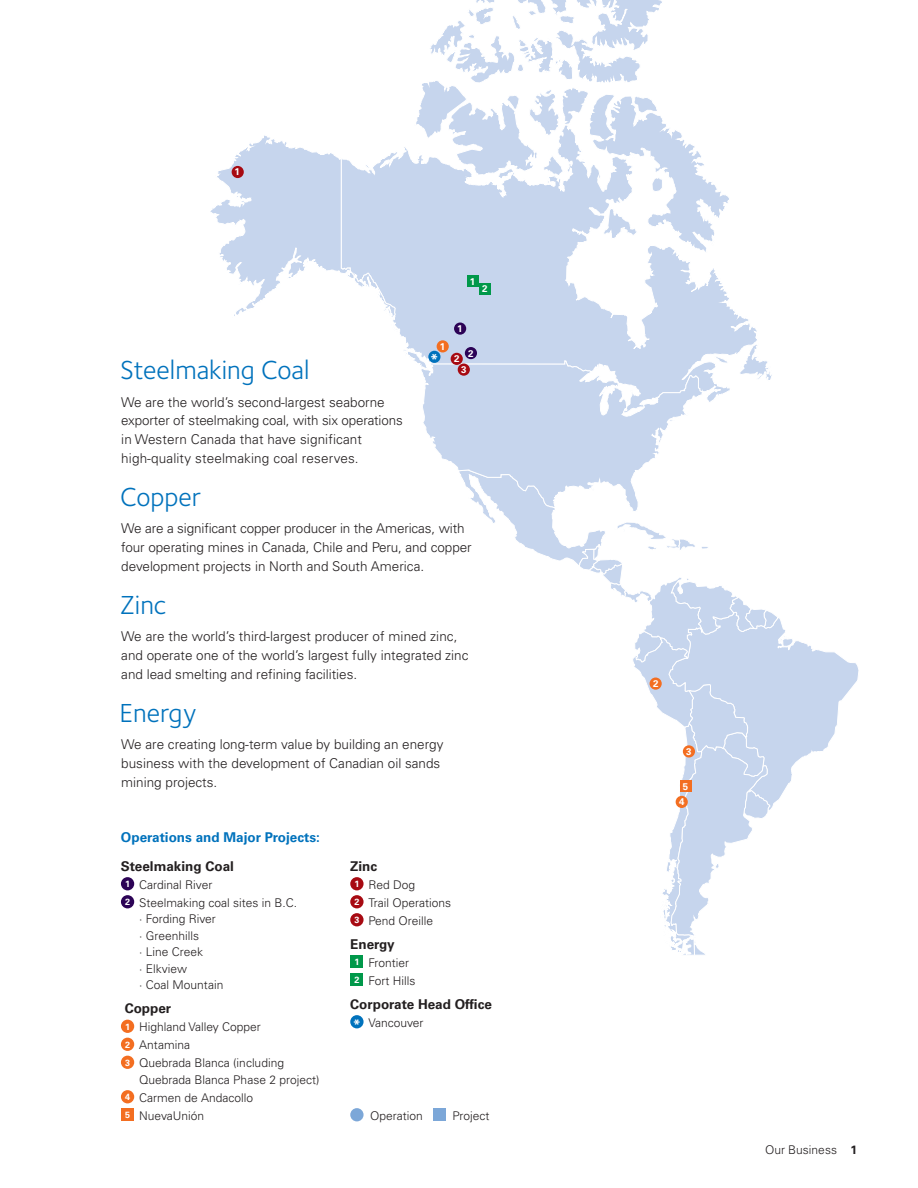
<style>
.page{position:relative;width:918px;height:1188px;background:#fff}
.page>*{position:absolute;margin:0;border:0;box-sizing:border-box;transform-origin:0 0}
.t1{font:27px "Foundry Sterling";color:#0072bc}
.t2{font:700 14.1px "Univers";color:#fff}
.t3{font:300 13.5px/18.8px "Univers";color:#231f20}
.t4{font:700 13.5px "Univers";color:#231f20}
.t5{font:700 13.5px "Univers";color:#0072bc}
.t6{font:300 12px/18px "Univers";color:#231f20}
.t7{font:700 9.75px "Univers";color:#fff}
.s1{font-weight:700;font-size:9px;color:#fff}
.s2{font-weight:700;font-size:13.5px;color:#fff}
.s3{font-weight:700}
</style>
<div class="page">
<svg style="left:398px;top:147px;width:359px;height:196px"></svg>
<svg style="left:210px;top:135px;width:188px;height:193px"></svg>
<svg style="left:404px;top:343px;width:455px;height:612px"></svg>
<svg style="left:414px;top:0;width:316px;height:253px"></svg>
<div style="left:676px;top:796px;width:12px;height:12px;background:#f36e21;border-radius:50%"></div>
<div style="left:683px;top:745px;width:12px;height:13px;background:#f36e21;border-radius:50%"></div>
<div style="left:650px;top:678px;width:12px;height:12px;background:#f36e21;border-radius:50%"></div>
<div style="left:437px;top:340px;width:12px;height:12px;background:#f36e21;border-radius:50%"></div>
<div style="left:454px;top:323px;width:12px;height:12px;background:#2c0356;border-radius:50%"></div>
<div style="left:465px;top:347px;width:12px;height:12px;background:#2c0356;border-radius:50%"></div>
<div style="left:458px;top:364px;width:12px;height:12px;background:#a70a12;border-radius:50%"></div>
<div style="left:451px;top:353px;width:12px;height:12px;background:#a70a12;border-radius:50%"></div>
<div style="left:232px;top:166px;width:12px;height:12px;background:#a70a12;border-radius:50%"></div>
<div style="left:467px;top:276px;width:12px;height:11px;background:#00984a"></div>
<div style="left:479px;top:283px;width:11px;height:11px;background:#00984a"></div>
<div style="left:680px;top:781px;width:11px;height:11px;background:#f36e21"></div>
<div style="left:428px;top:351px;width:13px;height:12px;background:#0072bc;border-radius:50%"></div>
<div style="left:121px;top:877px;width:13px;height:13px;background:#2c0356;border-radius:50%"></div>
<div style="left:121px;top:895px;width:13px;height:13px;background:#2c0356;border-radius:50%"></div>
<div style="left:121px;top:1020px;width:13px;height:13px;background:#f36e21;border-radius:50%"></div>
<div style="left:121px;top:1038px;width:13px;height:13px;background:#f36e21;border-radius:50%"></div>
<div style="left:121px;top:1056px;width:13px;height:13px;background:#f36e21;border-radius:50%"></div>
<div style="left:121px;top:1090px;width:13px;height:13px;background:#f36e21;border-radius:50%"></div>
<div style="left:121px;top:1108px;width:13px;height:13px;background:#f36e21"></div>
<div style="left:350px;top:877px;width:14px;height:13px;background:#a70a12;border-radius:50%"></div>
<div style="left:350px;top:895px;width:14px;height:13px;background:#a70a12;border-radius:50%"></div>
<div style="left:350px;top:913px;width:14px;height:13px;background:#a70a12;border-radius:50%"></div>
<div style="left:350px;top:955px;width:13px;height:13px;background:#00984a"></div>
<div style="left:350px;top:973px;width:13px;height:13px;background:#00984a"></div>
<div style="left:350px;top:1015px;width:14px;height:13px;background:#0072bc;border-radius:50%"></div>
<div style="left:350px;top:1108px;width:14px;height:13px;background:#7ca7d8;border-radius:50%"></div>
<div style="left:433px;top:1108px;width:13px;height:13px;background:#7ca7d8"></div>
<p class="t7" style="left:235px;top:166px;width:7px">1</p>
<p class="t7" style="left:470px;top:276px;width:7px">1</p>
<p class="t7" style="left:482px;top:283px;width:7px">2</p>
<p class="t7" style="left:457px;top:323px;width:7px">1</p>
<p class="t7" style="left:440px;top:341px;width:7px">1</p>
<p class="t7" style="left:468px;top:347px;width:7px">2</p>
<p class="t2" style="left:431px;top:351px;width:9px">*</p>
<p class="t7" style="left:454px;top:353px;width:7px">2</p>
<h1 class="t1" style="left:120px;top:354px;width:191px">Steelmaking Coal</h1>
<p class="t3" style="left:121px;top:392px;width:283px">We are the world’s second-largest seaborne exporter of steelmaking coal, with six operations in Western Canada that have significant high-quality steelmaking coal reserves.</p>
<h1 class="t1" style="left:120px;top:481px;width:82px">Copper</h1>
<p class="t3" style="left:121px;top:519px;width:352px">We are a significant copper producer in the Americas, with four operating mines in Canada, Chile and Peru, and copper development projects in North and South America.</p>
<h1 class="t1" style="left:120px;top:589px;width:48px">Zinc</h1>
<p class="t3" style="left:121px;top:627px;width:349px">We are the world’s third-largest producer of mined zinc, and operate one of the world’s largest fully integrated zinc and lead smelting and refining facilities.</p>
<h1 class="t1" style="left:120px;top:697px;width:78px">Energy</h1>
<p class="t3" style="left:121px;top:735px;width:324px">We are creating long-term value by building an energy business with the development of Canadian oil sands mining projects.</p>
<p class="t7" style="left:461px;top:364px;width:7px">3</p>
<p class="t5" style="left:121px;top:830px;width:200px">Operations and Major Projects:</p>
<p class="t4" style="left:121px;top:858px;width:115px">Steelmaking Coal</p>
<p class="t6" style="left:125px;top:875px;width:173px"><span class="s1">1</span> Cardinal River<br><span class="s1">2</span> Steelmaking coal sites in B.C.</p>
<p class="t6" style="left:139px;top:911px;width:86px;line-height:16.5px">· Fording River<br>· Greenhills<br>· Line Creek<br>· Elkview<br>· Coal Mountain</p>
<p class="t4" style="left:125px;top:1000px;width:48px">Copper</p>
<p class="t6" style="left:125px;top:1018px;width:160px"><span class="s1">1</span> Highland Valley Copper<br><span class="s1">2</span> Antamina<br><span class="s1">3</span> Quebrada Blanca (including</p>
<p class="t6" style="left:125px;top:1070px;width:196px;text-indent:14px">Quebrada Blanca Phase 2 project)<br><span class="s1">4</span> Carmen de Andacollo<br><span class="s1">5</span> NuevaUnión</p>
<p class="t4" style="left:350px;top:858px;width:28px">Zinc</p>
<p class="t6" style="left:354px;top:875px;width:98px"><span class="s1">1</span> Red Dog<br><span class="s1">2</span> Trail Operations<br><span class="s1">3</span> Pend Oreille</p>
<p class="t4" style="left:350px;top:936px;width:46px">Energy</p>
<p class="t6" style="left:354px;top:953px;width:63px"><span class="s1">1</span> Frontier<br><span class="s1">2</span> Fort Hills</p>
<p class="t4" style="left:350px;top:996px;width:143px">Corporate Head Office</p>
<p class="t6" style="left:353px;top:1013px;width:72px"><span class="s2">*</span> Vancouver</p>
<p class="t6" style="left:370px;top:1106px;width:54px">Operation</p>
<p class="t6" style="left:453px;top:1106px;width:39px">Project</p>
<p class="t7" style="left:653px;top:678px;width:7px">2</p>
<p class="t7" style="left:686px;top:746px;width:7px">3</p>
<p class="t7" style="left:683px;top:781px;width:7px">5</p>
<p class="t7" style="left:679px;top:796px;width:7px">4</p>
<p class="t6" style="left:765px;top:1141px;width:93px">Our Business <span class="s3">1</span></p>
</div>
